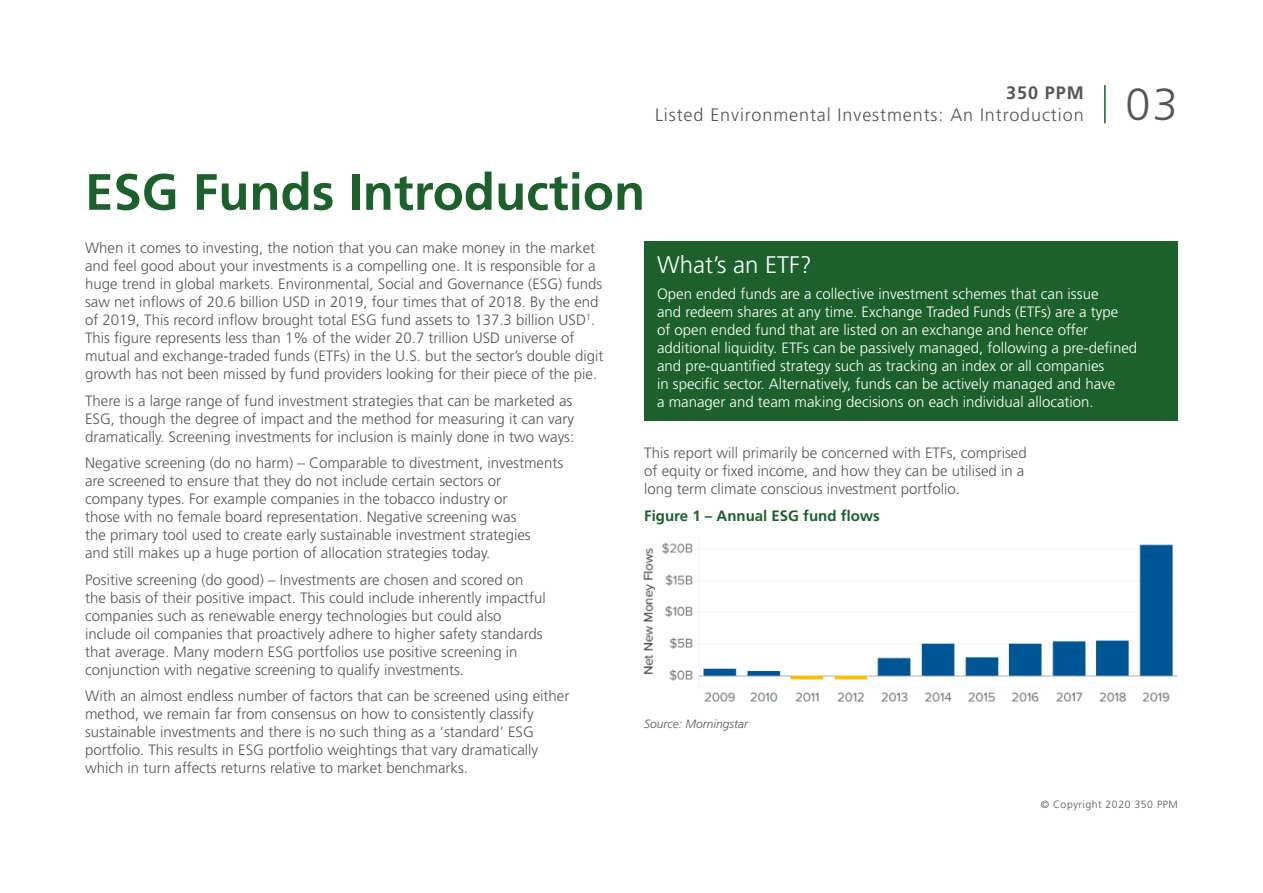
<style>
.page{position:relative;width:1263px;height:893px;background:#fff}
.page>*{position:absolute;margin:0;border:0;box-sizing:border-box;transform-origin:0 0}
.t1{font:700 51px "Frutiger";color:#1c612b}
.t2{font:300 45px "Frutiger";color:#55565a}
.t3{font:300 24px "Frutiger";color:#fff}
.t4{font:300 18px "Frutiger";letter-spacing:.05em;color:#55565a}
.t5{font:700 18px "Frutiger";letter-spacing:.05em;color:#55565a}
.t6{font:300 15px/18px "Frutiger";color:#545759}
.t7{font:300 15px/18px "Frutiger";color:#fff}
.t8{font:700 15px "Frutiger";color:#1c612b}
.t9{font:italic 300 12px "Frutiger";color:#545759}
.t10{font:300 10.5px "Frutiger";letter-spacing:.05em;color:#55565a}
</style>
<div class="page">
<hr style="left:1104px;top:85px;width:2px;height:38px;background:#1c612b">
<div style="left:644px;top:241px;width:534px;height:180px;background:#1c612b"></div>
<img style="left:643px;top:542px;width:535px;height:160px">
<p class="t5" style="left:1006px;top:82px;width:79px">350 PPM</p>
<p class="t4" style="left:655px;top:104px;width:430px">Listed Environmental Investments: An Introduction</p>
<h2 class="t2" style="left:1126px;top:79px;width:54px">03</h2>
<h1 class="t1" style="left:85px;top:162px;width:562px">ESG Funds Introduction</h1>
<p class="t6" style="left:85px;top:239px;width:520px">When it comes to investing, the notion that you can make money in the market and feel good about your investments is a compelling one. It is responsible for a huge trend in global markets. Environmental, Social and Governance (ESG) funds saw net inflows of 20.6 billion USD in 2019, four times that of 2018. By the end of 2019, This record inflow brought total ESG fund assets to 137.3 billion USD<sup>1</sup>.<br>This figure represents less than 1% of the wider 20.7 trillion USD universe of mutual and exchange-traded funds (ETFs) in the U.S. but the sector’s double digit growth has not been missed by fund providers looking for their piece of the pie.</p>
<p class="t6" style="left:85px;top:391px;width:491px">There is a large range of fund investment strategies that can be marketed as<br>ESG, though the degree of impact and the method for measuring it can vary dramatically. Screening investments for inclusion is mainly done in two ways:</p>
<p class="t6" style="left:85px;top:454px;width:480px">Negative screening (do no harm) – Comparable to divestment, investments are screened to ensure that they do not include certain sectors or<br>company types. For example companies in the tobacco industry or<br>those with no female board representation. Negative screening was<br>the primary tool used to create early sustainable investment strategies<br>and still makes up a huge portion of allocation strategies today.</p>
<p class="t6" style="left:85px;top:570px;width:462px">Positive screening (do good) – Investments are chosen and scored on the basis of their positive impact. This could include inherently impactful companies such as renewable energy technologies but could also include oil companies that proactively adhere to higher safety standards that average. Many modern ESG portfolios use positive screening in conjunction with negative screening to qualify investments.</p>
<p class="t6" style="left:85px;top:687px;width:486px">With an almost endless number of factors that can be screened using either method, we remain far from consensus on how to consistently classify sustainable investments and there is no such thing as a ‘standard’ ESG portfolio. This results in ESG portfolio weightings that vary dramatically which in turn affects returns relative to market benchmarks.</p>
<h3 class="t3" style="left:657px;top:251px;width:156px">What’s an ETF?</h3>
<p class="t7" style="left:657px;top:285px;width:482px">Open ended funds are a collective investment schemes that can issue<br>and redeem shares at any time. Exchange Traded Funds (ETFs) are a type<br>of open ended fund that are listed on an exchange and hence offer additional liquidity. ETFs can be passively managed, following a pre-defined and pre-quantified strategy such as tracking an index or all companies<br>in specific sector. Alternatively, funds can be actively managed and have<br>a manager and team making decisions on each individual allocation.</p>
<p class="t6" style="left:644px;top:444px;width:384px">This report will primarily be concerned with ETFs, comprised of equity or fixed income, and how they can be utilised in a long term climate conscious investment portfolio.</p>
<p class="t8" style="left:644px;top:507px;width:237px">Figure 1 – Annual ESG fund flows</p>
<p class="t9" style="left:644px;top:717px;width:106px">Source: Morningstar</p>
<p class="t10" style="left:1041px;top:798px;width:139px">© Copyright 2020 350 PPM</p>
</div>
